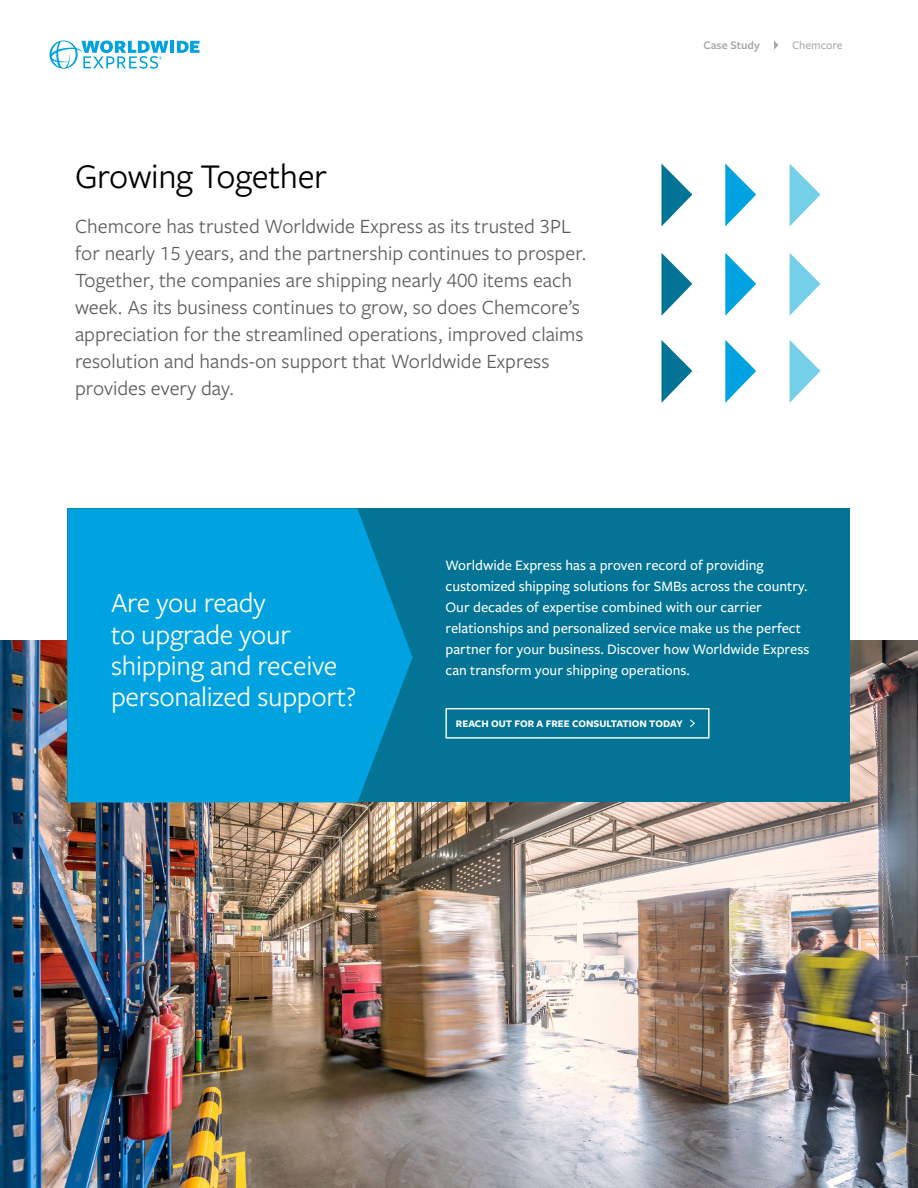
<style>
.page{position:relative;width:918px;height:1188px;background:#fff}
.page>*{position:absolute;margin:0;border:0;box-sizing:border-box;transform-origin:0 0}
.t1{font:36px "Freight Sans Pro";letter-spacing:-.01em;color:#000}
.t2{font:28.8px/31.3px "Freight Sans Pro";letter-spacing:-.01em;color:#fff}
.Paragraph_15pt{font:21px/27px "Freight Sans Pro";color:#5c5e61}
.t3{font:500 15px/21px "Freight Sans Pro";color:#fff}
.t4{font:600 12px "Freight Sans Pro";color:#a6a8ac}
.t5{font:500 12px "Freight Sans Pro";color:#a6a8ac}
.t6{font:700 10.5px "Freight Sans Pro";color:#fff}
</style>
<div class="page">
<svg style="left:725px;top:253px;width:31px;height:63px"></svg>
<svg style="left:725px;top:164px;width:31px;height:62px"></svg>
<svg style="left:725px;top:340px;width:31px;height:63px"></svg>
<svg style="left:661px;top:253px;width:31px;height:63px"></svg>
<svg style="left:661px;top:164px;width:31px;height:62px"></svg>
<svg style="left:661px;top:340px;width:31px;height:63px"></svg>
<svg style="left:790px;top:253px;width:30px;height:62px"></svg>
<svg style="left:790px;top:164px;width:30px;height:62px"></svg>
<svg style="left:790px;top:340px;width:30px;height:63px"></svg>
<img style="left:0;top:640px;width:918px;height:548px">
<div style="left:68px;top:508px;width:782px;height:294px;background:#037496"></div>
<svg style="left:68px;top:508px;width:344px;height:294px;background:#009fda"></svg>
<svg style="left:690px;top:719px;width:5px;height:8px"></svg>
<div style="left:446px;top:708px;width:263px;height:31px;border:1px solid #fff"></div>
<hr style="left:170px;top:41px;width:4px;height:12px;background:#00a3e0">
<svg style="left:177px;top:41px;width:23px;height:12px"></svg>
<svg style="left:49px;top:40px;width:119px;height:29px"></svg>
<svg style="left:774px;top:40px;width:5px;height:10px"></svg>
<h1 class="t1" style="left:75px;top:152px;width:254px">Growing Together</h1>
<p class="Paragraph_15pt" style="left:75px;top:212px;width:513px">Chemcore has trusted Worldwide Express as its trusted 3PL for nearly 15 years, and the partnership continues to prosper.<br>Together, the companies are shipping nearly 400 items each week. As its business continues to grow, so does Chemcore’s appreciation for the streamlined operations, improved claims resolution and hands-on support that Worldwide Express provides every day.</p>
<p class="t4" style="left:704px;top:37px;width:58px">Case Study</p>
<p class="t5" style="left:792px;top:37px;width:52px">Chemcore</p>
<p class="t2" style="left:111px;top:586px;width:247px">Are you ready<br>to upgrade your shipping and receive personalized support?</p>
<p class="t3" style="left:446px;top:554px;width:366px">Worldwide Express has a proven record of providing customized shipping solutions for SMBs across the country.<br>Our decades of expertise combined with our carrier relationships and personalized service make us the perfect partner for your business. Discover how Worldwide Express can transform your shipping operations.</p>
<p class="t6" style="left:456px;top:717px;width:228px">REACH OUT FOR A FREE CONSULTATION TODAY</p>
</div>
